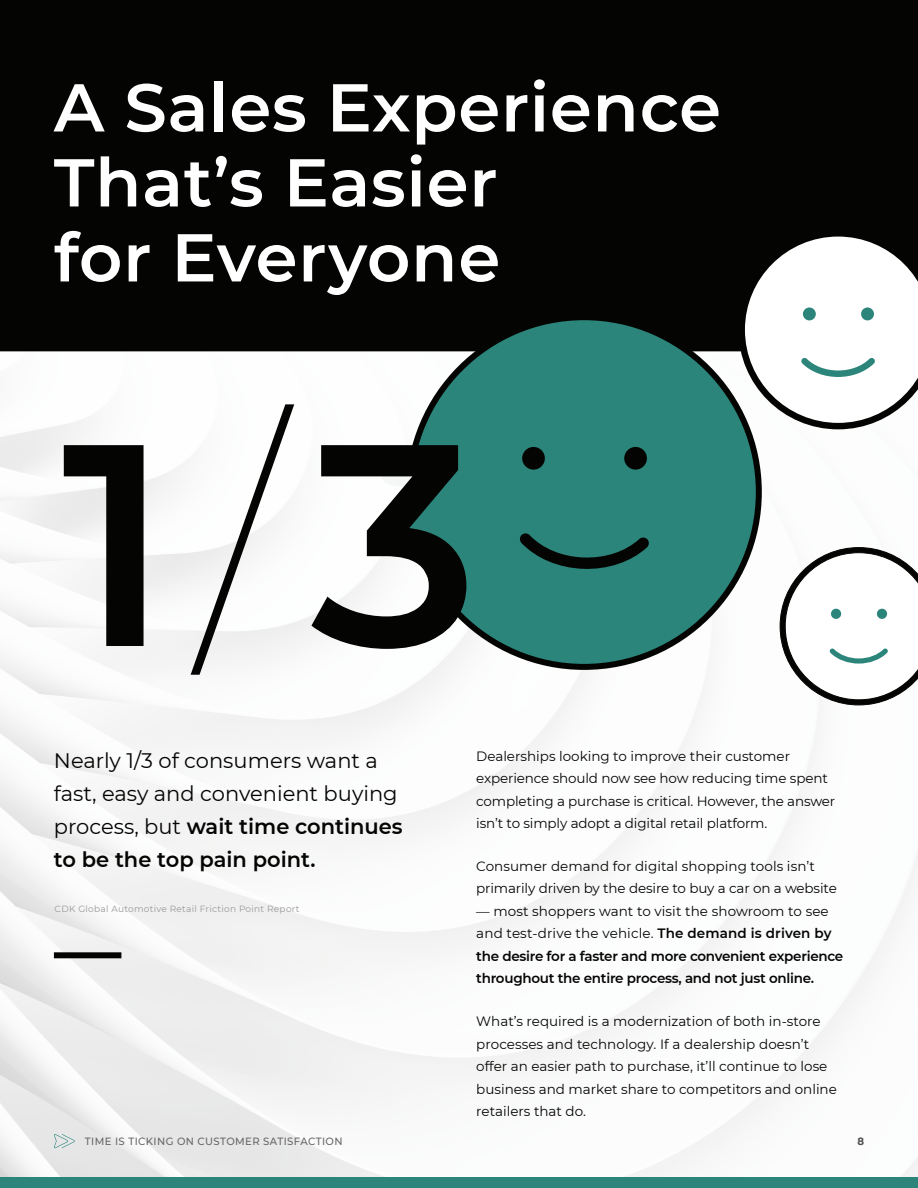
<style>
.page{position:relative;width:918px;height:1188px;background:#fff}
.page>*{position:absolute;margin:0;border:0;box-sizing:border-box;transform-origin:0 0}
.t1{font:600 286.95px "Montserrat";color:#040503}
.t2{font:600 67.5px/75px "Montserrat";letter-spacing:.01em;color:#fff}
.t3{font:21px/33px "Montserrat";color:#040503}
.t4{font:13.5px/22.5px "Montserrat";color:#040503}
.t5{font:600 13.5px/22.5px "Montserrat";letter-spacing:-.02em;color:#040503}
.t6{font:500 10.5px "Montserrat";letter-spacing:.04em;color:#666;scale:.96 1}
.t7{font:700 10.5px "Montserrat";color:#4e4f4e;scale:.96 1}
.t8{font:9px "Montserrat";letter-spacing:.03em;color:#999}
.s1{font-weight:200}
.s2{font-weight:600}
.s3{font-weight:400}
</style>
<div class="page">
<div style="left:0;top:0;width:918px;height:351px;background:#040503"></div>
<img style="left:0;top:353px;width:918px;height:824px">
<div style="left:0;top:1177px;width:918px;height:11px;background:#2c847a"></div>
<svg style="left:54px;top:1134px;width:21px;height:14px"></svg>
<svg style="left:780px;top:547px;width:138px;height:158px"></svg>
<svg style="left:738px;top:236px;width:180px;height:193px"></svg>
<div style="left:409px;top:317px;width:350px;height:350px;background:#2c857b;border-radius:50%"></div>
<svg style="left:520px;top:533px;width:129px;height:36px"></svg>
<div style="left:624px;top:447px;width:23px;height:23px;background:#040503;border-radius:50%"></div>
<div style="left:522px;top:447px;width:23px;height:23px;background:#040503;border-radius:50%"></div>
<div style="left:382px;top:468px;width:38px;height:18px;background:#f5f7f7;border-radius:50%"></div>
<div style="left:398px;top:515px;width:38px;height:19px;background:#2c847a;border-radius:50%"></div>
<div style="left:54px;top:952px;width:67px;height:6px;background:#040503"></div>
<h2 class="t2" style="left:54px;top:67px;width:669px">A Sales Experience<br>That’s Easier<br>for Everyone</h2>
<h1 class="t1" style="left:62px;top:341px;width:418px">1<span class="s1">/</span>3</h1>
<h3 class="t3" style="left:54px;top:743px;width:350px">Nearly 1/3 of consumers want a fast, easy and convenient buying process, but <span class="s2">wait time continues to be the top pain point.</span></h3>
<p class="t8" style="left:55px;top:902px;width:247px">CDK Global Automotive Retail Friction Point Report</p>
<p class="t6" style="left:85px;top:1134px;width:270px">TIME IS TICKING ON CUSTOMER SATISFACTION</p>
<p class="t4" style="left:476px;top:744px;width:361px">Dealerships looking to improve their customer experience should now see how reducing time spent completing a purchase is critical. However, the answer isn’t to simply adopt a digital retail platform.</p>
<p class="t4" style="left:476px;top:854px;width:362px">Consumer demand for digital shopping tools isn’t primarily driven by the desire to buy a car on a website</p>
<p class="t5" style="left:476px;top:899px;width:369px"><span class="s3">— most shoppers want to visit the showroom to see and test-drive the vehicle.</span> The demand is driven by the desire for a faster and more convenient experience throughout the entire process, and not just online.</p>
<p class="t4" style="left:476px;top:1010px;width:362px">What’s required is a modernization of both in-store processes and technology. If a dealership doesn’t offer an easier path to purchase, it’ll continue to lose business and market share to competitors and online retailers that do.</p>
<p class="t7" style="left:857px;top:1133px;width:8px">8</p>
</div>
